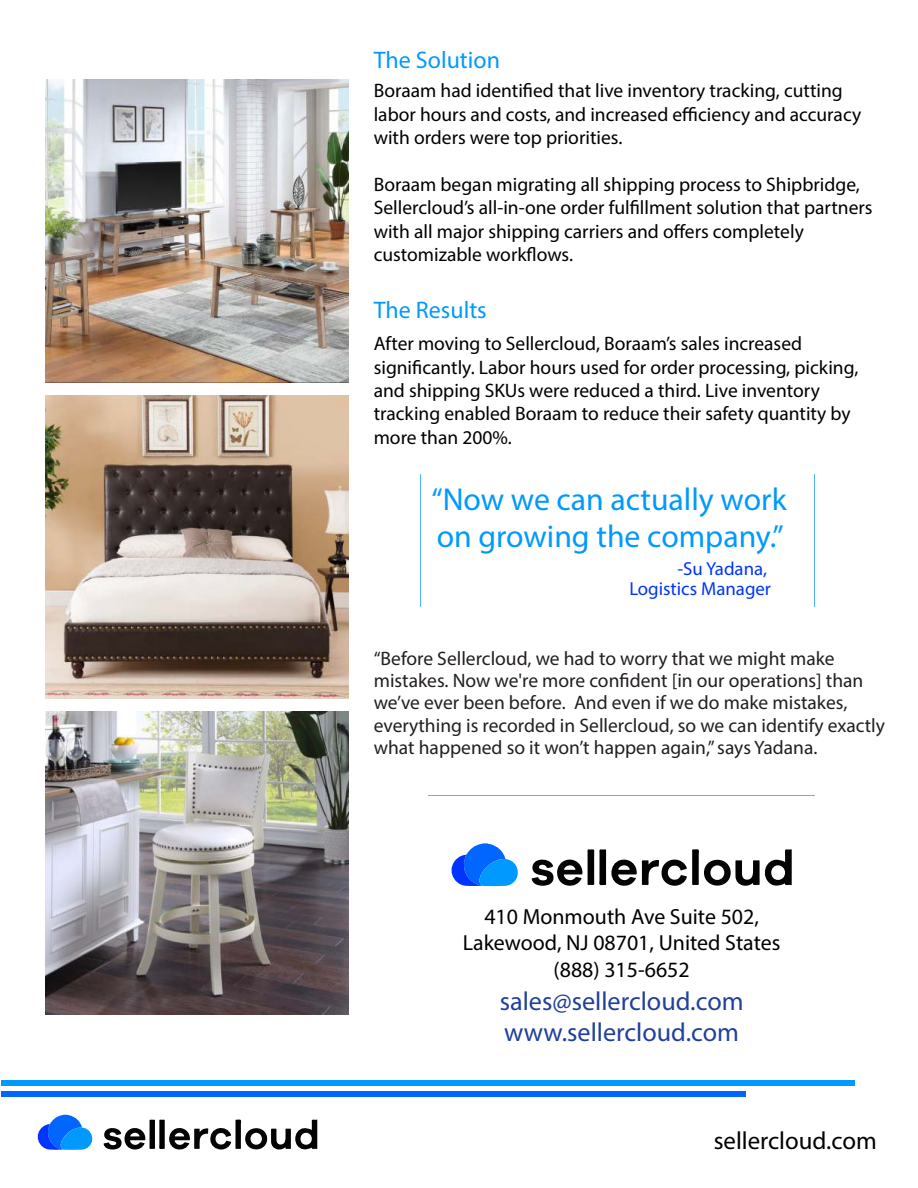
<style>
.page{position:relative;width:918px;height:1188px;background:#fff}
.page>*{position:absolute;margin:0;border:0;box-sizing:border-box;transform-origin:0 0}
.t1{font:31.8px/36.5px "Myriad Pro";color:#0299fe}
.t2{font:26.25px/30.5px "Myriad Pro";color:#21409a}
.t3{font:24.9px "Myriad Pro";color:#000}
.t4{font:24px "Myriad Pro";color:#0299fe}
.t5{font:21.9px/26.2px "Myriad Pro";color:#000;text-align:center}
.t6{font:19.5px/23.4px "Myriad Pro";color:#000}
.t7{font:19.5px/22px "Myriad Pro";color:#231f20}
.t8{font:18.9px/20.5px "Myriad Pro";color:#0134fe;text-align:right}
</style>
<div class="page">
<svg style="left:38px;top:1115px;width:55px;height:35px"></svg>
<svg style="left:104px;top:1119px;width:213px;height:31px"></svg>
<div style="left:1px;top:1080px;width:854px;height:6px;background:#0299fe"></div>
<div style="left:1px;top:1091px;width:745px;height:6px;background:#0066fe"></div>
<svg style="left:452px;top:843px;width:66px;height:43px"></svg>
<svg style="left:532px;top:849px;width:260px;height:37px"></svg>
<hr style="left:428px;top:795px;width:387px;height:1px;background:#0299fe">
<hr style="left:420px;top:475px;width:1px;height:132px;background:#0299fe">
<img style="left:46px;top:396px;width:303px;height:302px">
<img style="left:46px;top:80px;width:303px;height:303px">
<img style="left:46px;top:711px;width:303px;height:304px">
<hr style="left:814px;top:475px;width:1px;height:132px;background:#0299fe">
<p class="t4" style="left:374px;top:51px;width:128px">The Solution</p>
<p class="t6" style="left:374px;top:81px;width:489px">Boraam had identified that live inventory tracking, cutting labor hours and costs, and increased efficiency and accuracy with orders were top priorities.</p>
<p class="t6" style="left:374px;top:174px;width:500px">Boraam began migrating all shipping process to Shipbridge, Sellercloud’s all-in-one order fulfillment solution that partners with all major shipping carriers and offers completely customizable workflows.</p>
<p class="t4" style="left:374px;top:300px;width:115px">The Results</p>
<p class="t6" style="left:374px;top:334px;width:486px">After moving to Sellercloud, Boraam’s sales increased significantly. Labor hours used for order processing, picking, and shipping SKUs were reduced a third. Live inventory tracking enabled Boraam to reduce their safety quantity by more than 200%.</p>
<h1 class="t1" style="left:431px;top:484px;width:357px">“Now we can actually work on growing the company.”</h1>
<p class="t8" style="left:629px;top:560px;width:143px">-Su Yadana,<br>Logistics Manager</p>
<p class="t7" style="left:374px;top:649px;width:513px">“Before Sellercloud, we had to worry that we might make mistakes. Now we're more confident [in our operations] than we’ve ever been before. And even if we do make mistakes, everything is recorded in Sellercloud, so we can identify exactly what happened so it won’t happen again,” says Yadana.</p>
<p class="t5" style="left:463px;top:905px;width:319px">410 Monmouth Ave Suite 502,<br>Lakewood, NJ 08701, United States (888) 315-6652</p>
<h2 class="t2" style="left:500px;top:989px;width:245px">sales@sellercloud.com www.sellercloud.com</h2>
<p class="t3" style="left:714px;top:1131px;width:165px">sellercloud.com</p>
</div>
